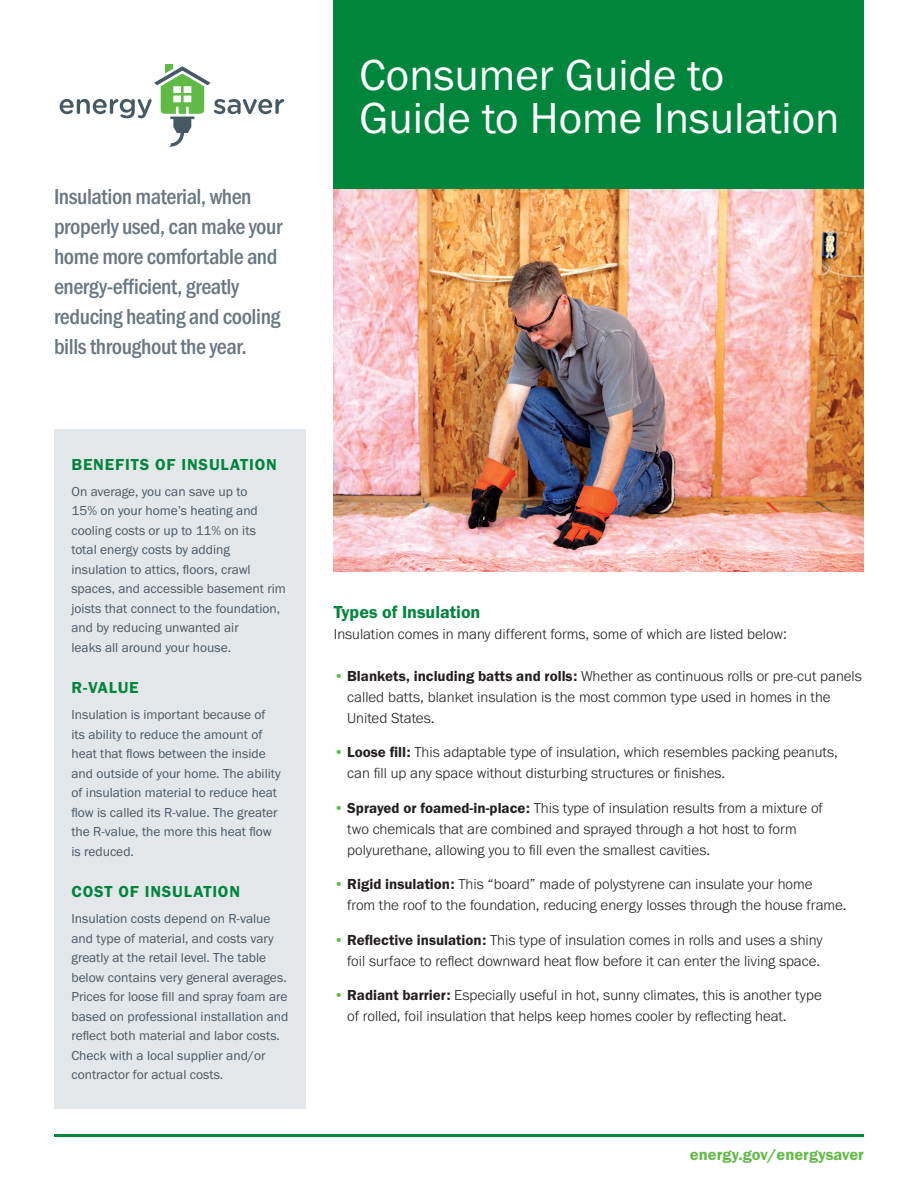
<style>
.page{position:relative;width:918px;height:1188px;background:#fff}
.page>*{position:absolute;margin:0;border:0;box-sizing:border-box;transform-origin:0 0}
.head{font:45px "Franklin Gothic URW Boo";color:#fff}
.side_bar_text_2{font:500 22.5px/30px "Franklin Gothic URW Cond";letter-spacing:-.02em;color:#697783}
.subhead_B{font:18px "Franklin Gothic URW Dem";color:#00853d}
.box_head{font:16.5px "Franklin Gothic URW Dem";letter-spacing:.05em;color:#00853d}
.t1{font:16.5px "Franklin Gothic URW Dem";color:#60bb46}
.Body_text{font:300 15px/21px "Franklin Gothic URW";color:#231f20}
.box_text{font:13.5px/19.5px "Franklin Gothic URW Boo";color:#475865}
.s1{font-family:"Franklin Gothic URW Dem";font-weight:400;color:#60bb46}
.s2{font-family:"Franklin Gothic URW Dem";font-weight:400}
</style>
<div class="page">
<div style="left:54px;top:430px;width:252px;height:679px;background:#e4e7ea"></div>
<img style="left:333px;top:189px;width:531px;height:382px">
<div style="left:334px;top:0;width:530px;height:189px;background:#00853d"></div>
<svg style="left:60px;top:64px;width:224px;height:83px"></svg>
<hr style="left:54px;top:1134px;width:810px;height:3px;background:#00853d">
<p class="side_bar_text_2" style="left:54px;top:180px;width:230px">Insulation material, when properly used, can make your home more comfortable and energy-efficient, greatly reducing heating and cooling bills throughout the year.</p>
<p class="box_head" style="left:71px;top:454px;width:207px">BENEFITS OF INSULATION</p>
<p class="box_text" style="left:71px;top:481px;width:216px">On average, you can save up to<br>15% on your home’s heating and cooling costs or up to 11% on its<br>total energy costs by adding insulation to attics, floors, crawl spaces, and accessible basement rim joists that connect to the foundation, and by reducing unwanted air<br>leaks all around your house.</p>
<p class="box_head" style="left:71px;top:678px;width:69px">R-VALUE</p>
<p class="box_text" style="left:71px;top:705px;width:211px">Insulation is important because of its ability to reduce the amount of heat that flows between the inside and outside of your home. The ability of insulation material to reduce heat flow is called its R-value. The greater the R-value, the more this heat flow is reduced.</p>
<p class="box_head" style="left:71px;top:882px;width:170px">COST OF INSULATION</p>
<p class="box_text" style="left:71px;top:909px;width:218px">Insulation costs depend on R-value and type of material, and costs vary greatly at the retail level. The table below contains very general averages.<br>Prices for loose fill and spray foam are based on professional installation and reflect both material and labor costs.<br>Check with a local supplier and/or contractor for actual costs.</p>
<p class="head" style="left:360px;top:47px;width:366px">Consumer Guide to</p>
<p class="head" style="left:360px;top:90px;width:482px">Guide to Home Insulation</p>
<p class="subhead_B" style="left:334px;top:601px;width:148px">Types of Insulation</p>
<p class="Body_text" style="left:334px;top:624px;width:455px">Insulation comes in many different forms, some of which are listed below:</p>
<p class="Body_text" style="left:347px;top:665px;width:516px;text-indent:-14px"><span class="s1">•</span> <span class="s2">Blankets, including batts and rolls:</span> Whether as continuous rolls or pre-cut panels called batts, blanket insulation is the most common type used in homes in the<br>United States.</p>
<p class="Body_text" style="left:347px;top:741px;width:492px;text-indent:-14px"><span class="s1">•</span> <span class="s2">Loose fill:</span> This adaptable type of insulation, which resembles packing peanuts, can fill up any space without disturbing structures or finishes.</p>
<p class="Body_text" style="left:347px;top:797px;width:477px;text-indent:-14px"><span class="s1">•</span> <span class="s2">Sprayed or foamed-in-place:</span> This type of insulation results from a mixture of two chemicals that are combined and sprayed through a hot host to form polyurethane, allowing you to fill even the smallest cavities.</p>
<p class="Body_text" style="left:347px;top:873px;width:501px;text-indent:-14px"><span class="s1">•</span> <span class="s2">Rigid insulation:</span> This “board” made of polystyrene can insulate your home<br>from the roof to the foundation, reducing energy losses through the house frame.</p>
<p class="Body_text" style="left:334px;top:929px;width:490px;text-align:right"><span class="s1">•</span> <span class="s2">Reflective insulation:</span> This type of insulation comes in rolls and uses a shiny foil surface to reflect downward heat flow before it can enter the living space.</p>
<p class="Body_text" style="left:347px;top:984px;width:476px;text-indent:-14px"><span class="s1">•</span> <span class="s2">Radiant barrier:</span> Especially useful in hot, sunny climates, this is another type of rolled, foil insulation that helps keep homes cooler by reflecting heat.</p>
<p class="t1" style="left:690px;top:1144px;width:176px">energy.gov/energysaver</p>
</div>
